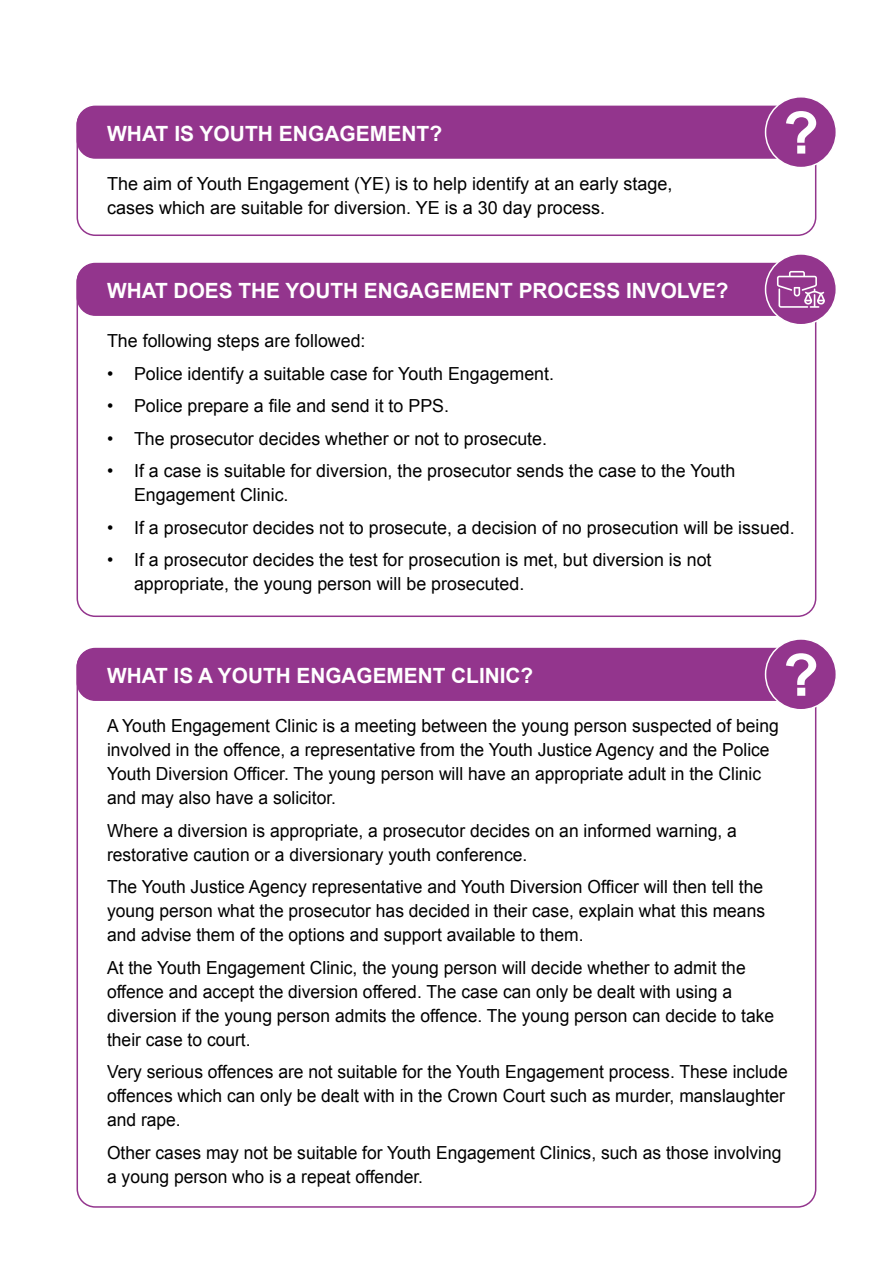
<style>
.page{position:relative;width:893px;height:1263px;background:#fff}
.page>*{position:absolute;margin:0;border:0;box-sizing:border-box;transform-origin:0 0}
.t1{font:700 58.8px "Arial";color:#fff}
.t2{font:700 21px "Arial";color:#fff}
.t3{font:18px/24px "Arial";color:#000}
</style>
<div class="page">
<div style="left:77px;top:106px;width:739px;height:130px;border:2px solid #93358d;border-radius:18px"></div>
<div style="left:77px;top:106px;width:739px;height:52px;background:#93358d;border-radius:18px"></div>
<div style="left:77px;top:106px;width:739px;height:53px;border:2px solid #93358d;border-radius:18px"></div>
<div style="left:765px;top:97px;width:71px;height:71px;background:#93358d;border-radius:50%"></div>
<div style="left:765px;top:96px;width:72px;height:72px;border:2px solid #fff;border-radius:50%"></div>
<div style="left:77px;top:264px;width:739px;height:51px;background:#93358d;border-radius:18px"></div>
<div style="left:77px;top:263px;width:739px;height:53px;border:2px solid #93358d;border-radius:18px"></div>
<div style="left:765px;top:254px;width:71px;height:71px;background:#93358d;border-radius:50%"></div>
<div style="left:765px;top:253px;width:72px;height:72px;border:2px solid #fff;border-radius:50%"></div>
<svg style="left:777px;top:271px;width:48px;height:37px"></svg>
<div style="left:77px;top:648px;width:739px;height:52px;background:#93358d;border-radius:18px"></div>
<div style="left:77px;top:648px;width:739px;height:53px;border:2px solid #93358d;border-radius:18px"></div>
<div style="left:765px;top:639px;width:71px;height:71px;background:#93358d;border-radius:50%"></div>
<div style="left:765px;top:638px;width:72px;height:72px;border:2px solid #fff;border-radius:50%"></div>
<p class="t2" style="left:107px;top:119px;width:337px">WHAT IS YOUTH ENGAGEMENT?</p>
<p class="t3" style="left:107px;top:172px;width:567px">The aim of Youth Engagement (YE) is to help identify at an early stage, cases which are suitable for diversion. YE is a 30 day process.</p>
<h1 class="t1" style="left:783px;top:94px;width:37px">?</h1>
<p class="t2" style="left:107px;top:277px;width:623px">WHAT DOES THE YOUTH ENGAGEMENT PROCESS INVOLVE?</p>
<p class="t3" style="left:107px;top:329px;width:260px">The following steps are followed:</p>
<p class="t3" style="left:107px;top:362px;width:448px">• Police identify a suitable case for Youth Engagement.</p>
<p class="t3" style="left:107px;top:394px;width:343px">• Police prepare a file and send it to PPS.</p>
<p class="t3" style="left:107px;top:427px;width:442px">• The prosecutor decides whether or not to prosecute.</p>
<p class="t3" style="left:134px;top:459px;width:603px;text-indent:-27px">• If a case is suitable for diversion, the prosecutor sends the case to the Youth<br>Engagement Clinic.</p>
<p class="t3" style="left:107px;top:516px;width:689px">• If a prosecutor decides not to prosecute, a decision of no prosecution will be issued.</p>
<p class="t3" style="left:134px;top:548px;width:579px;text-indent:-27px">• If a prosecutor decides the test for prosecution is met, but diversion is not appropriate, the young person will be prosecuted.</p>
<h1 class="t1" style="left:783px;top:636px;width:37px">?</h1>
<p class="t2" style="left:107px;top:662px;width:428px">WHAT IS A YOUTH ENGAGEMENT CLINIC?</p>
<p class="t3" style="left:107px;top:714px;width:673px">A Youth Engagement Clinic is a meeting between the young person suspected of being involved in the offence, a representative from the Youth Justice Agency and the Police Youth Diversion Officer. The young person will have an appropriate adult in the Clinic and may also have a solicitor.</p>
<p class="t3" style="left:107px;top:819px;width:631px">Where a diversion is appropriate, a prosecutor decides on an informed warning, a restorative caution or a diversionary youth conference.</p>
<p class="t3" style="left:107px;top:875px;width:659px;text-align:justify">The Youth Justice Agency representative and Youth Diversion Officer will then tell the young person what the prosecutor has decided in their case, explain what this means and advise them of the options and support available to them.</p>
<p class="t3" style="left:107px;top:956px;width:669px">At the Youth Engagement Clinic, the young person will decide whether to admit the offence and accept the diversion offered. The case can only be dealt with using a diversion if the young person admits the offence. The young person can decide to take their case to court.</p>
<p class="t3" style="left:107px;top:1060px;width:682px">Very serious offences are not suitable for the Youth Engagement process. These include offences which can only be dealt with in the Crown Court such as murder, manslaughter and rape.</p>
<p class="t3" style="left:107px;top:1141px;width:676px">Other cases may not be suitable for Youth Engagement Clinics, such as those involving a young person who is a repeat offender.</p>
</div>
